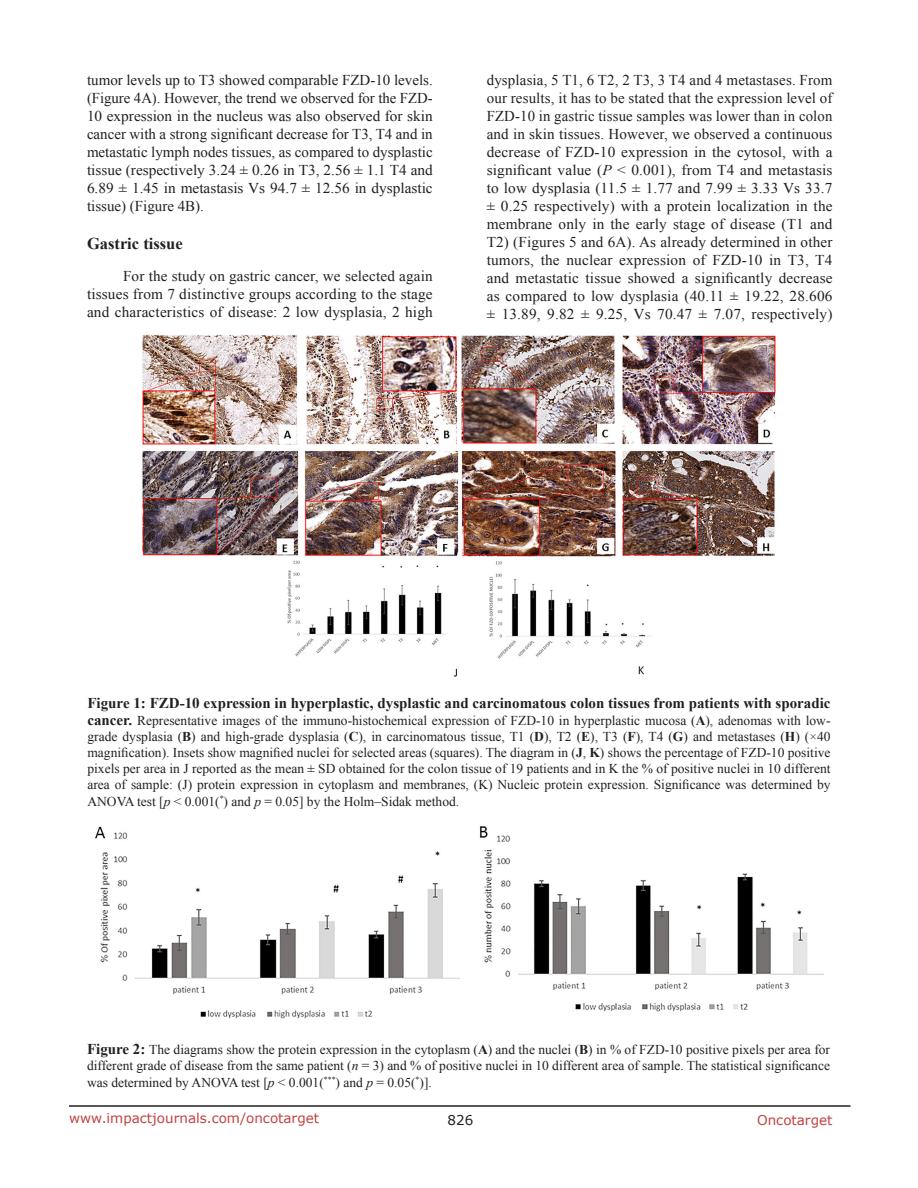
<style>
.page{position:relative;width:918px;height:1188px;background:#fff}
.page>*{position:absolute;margin:0;border:0;box-sizing:border-box;transform-origin:0 0}
.SubHeading{font:700 16.5px "Times New Roman";color:#231f20}
.BodyText{font:15px/18px "Times New Roman";letter-spacing:.01em;color:#231f20;text-align:justify}
.Figuretrx{font:700 15px "Times New Roman";color:#231f20}
.Figuretrx-2{font:13.5px/16.2px "Times New Roman";color:#231f20;text-align:justify}
.t1{font:13.5px "Verdana";color:#c24141}
.t2{font:13.5px "Verdana";color:#231f20}
.s1{font-style:italic}
.s2{font-weight:700;font-size:15px}
.s3{font-weight:700}
</style>
<div class="page">
<hr style="left:69px;top:1105px;width:781px;height:2px;background:#231f20">
<img style="left:142px;top:334px;width:634px;height:343px">
<img style="left:95px;top:826px;width:728px;height:193px">
<p class="BodyText" style="left:87px;top:71px;width:347px">tumor levels up to T3 showed comparable FZD-10 levels. (Figure 4A). However, the trend we observed for the FZD-10 expression in the nucleus was also observed for skin cancer with a strong significant decrease for T3, T4 and in metastatic lymph nodes tissues, as compared to dysplastic tissue (respectively 3.24 ± 0.26 in T3, 2.56 ± 1.1 T4 and 6.89 ± 1.45 in metastasis Vs 94.7 ± 12.56 in dysplastic tissue) (Figure 4B).</p>
<p class="SubHeading" style="left:87px;top:232px;width:97px">Gastric tissue</p>
<p class="BodyText" style="left:87px;top:266px;width:347px;text-indent:36px">For the study on gastric cancer, we selected again tissues from 7 distinctive groups according to the stage and characteristics of disease: 2 low dysplasia, 2 high</p>
<p class="BodyText" style="left:487px;top:71px;width:347px">dysplasia, 5 T1, 6 T2, 2 T3, 3 T4 and 4 metastases. From our results, it has to be stated that the expression level of FZD-10 in gastric tissue samples was lower than in colon and in skin tissues. However, we observed a continuous decrease of FZD-10 expression in the cytosol, with a significant value (<span class="s1">P</span> &lt; 0.001), from T4 and metastasis to low dysplasia (11.5 ± 1.77 and 7.99 ± 3.33 Vs 33.7 ± 0.25 respectively) with a protein localization in the membrane only in the early stage of disease (T1 and T2) (Figures 5 and 6A). As already determined in other tumors, the nuclear expression of FZD-10 in T3, T4 and metastatic tissue showed a significantly decrease as compared to low dysplasia (40.11 ± 19.22, 28.606 ± 13.89, 9.82 ± 9.25, Vs 70.47 ± 7.07, respectively)</p>
<p class="Figuretrx" style="left:87px;top:693px;width:745px">Figure 1: FZD-10 expression in hyperplastic, dysplastic and carcinomatous colon tissues from patients with sporadic</p>
<p class="Figuretrx-2" style="left:87px;top:712px;width:745px"><span class="s2">cancer.</span> Representative images of the immuno-histochemical expression of FZD-10 in hyperplastic mucosa (<span class="s3">A</span>), adenomas with low&shy;grade dysplasia (<span class="s3">B</span>) and high-grade dysplasia (<span class="s3">C</span>), in carcinomatous tissue, T1 (<span class="s3">D</span>), T2 (<span class="s3">E</span>), T3 (<span class="s3">F</span>), T4 (<span class="s3">G</span>) and metastases (<span class="s3">H</span>) (×40 magnification). Insets show magnified nuclei for selected areas (squares). The diagram in (<span class="s3">J</span>, <span class="s3">K</span>) shows the percentage of FZD-10 positive pixels per area in J reported as the mean ± SD obtained for the colon tissue of 19 patients and in K the % of positive nuclei in 10 different area of sample: (J) protein expression in cytoplasm and membranes, (K) Nucleic protein expression. Significance was determined by ANOVA test [<span class="s1">p</span> &lt; 0.001(<sup>*</sup>) and <span class="s1">p</span> = 0.05] by the Holm–Sidak method.</p>
<p class="Figuretrx-2" style="left:87px;top:1041px;width:745px"><span class="s2">Figure 2:</span> The diagrams show the protein expression in the cytoplasm (<span class="s3">A</span>) and the nuclei (<span class="s3">B</span>) in % of FZD-10 positive pixels per area for different grade of disease from the same patient (<span class="s1">n</span> = 3) and % of positive nuclei in 10 different area of sample. The statistical significance was determined by ANOVA test [<span class="s1">p</span> &lt; 0.001(<sup>***</sup>) and <span class="s1">p</span> = 0.05(<sup>*</sup>)].</p>
<p class="t1" style="left:69px;top:1109px;width:252px">www.impactjournals.com/oncotarget</p>
<p class="t2" style="left:448px;top:1111px;width:27px">826</p>
<p class="t1" style="left:757px;top:1111px;width:77px">Oncotarget</p>
</div>
